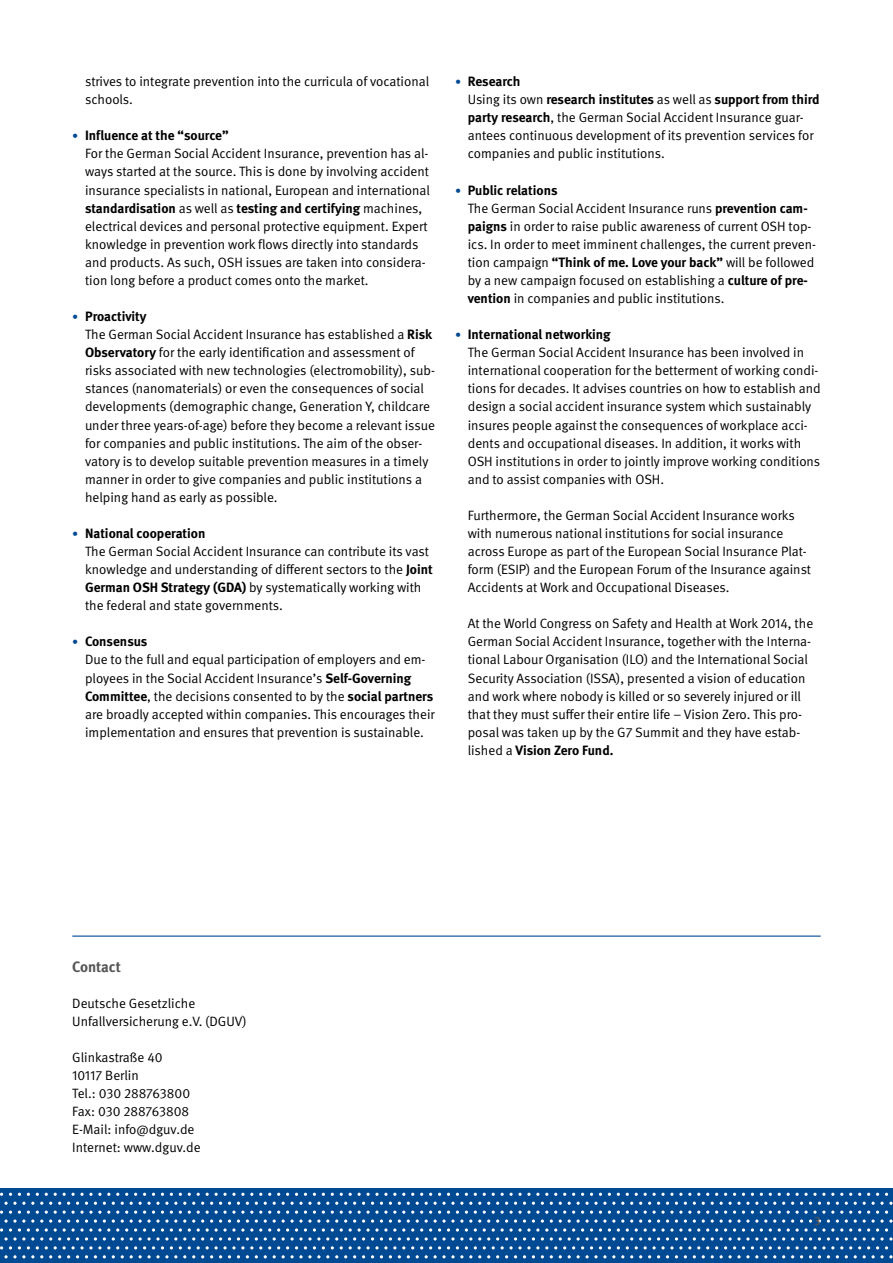
<style>
.page{position:relative;width:893px;height:1263px;background:#fff}
.page>*{position:absolute;margin:0;border:0;box-sizing:border-box;transform-origin:0 0}
.t1{font:700 15px "DGUV Meta";color:#565656}
.FT{font:13.5px/18px "DGUV Meta";color:#000}
.t2{font:700 13.5px "DGUV Meta";color:#000}
.t3{font:500 12px "DGUV Meta";color:#565656}
.s1{font-weight:400;font-size:12px;color:#004993}
.s2{font-weight:700}
</style>
<div class="page">
<div style="left:0;top:1188px;width:893px;height:75px;background:#004993"></div>
<svg style="left:139px;top:1237px;width:38px;height:3px"></svg>
<svg style="left:282px;top:1237px;width:38px;height:3px"></svg>
<svg style="left:425px;top:1237px;width:38px;height:3px"></svg>
<svg style="left:568px;top:1237px;width:38px;height:3px"></svg>
<svg style="left:711px;top:1237px;width:38px;height:3px"></svg>
<svg style="left:854px;top:1237px;width:39px;height:3px"></svg>
<svg style="left:139px;top:1255px;width:38px;height:3px"></svg>
<svg style="left:282px;top:1255px;width:38px;height:3px"></svg>
<svg style="left:425px;top:1255px;width:38px;height:3px"></svg>
<svg style="left:568px;top:1255px;width:38px;height:3px"></svg>
<svg style="left:711px;top:1255px;width:38px;height:3px"></svg>
<svg style="left:854px;top:1255px;width:39px;height:3px"></svg>
<svg style="left:241px;top:1193px;width:240px;height:38px"></svg>
<svg style="left:483px;top:1193px;width:226px;height:38px"></svg>
<svg style="left:711px;top:1193px;width:182px;height:38px"></svg>
<svg style="left:206px;top:1246px;width:38px;height:3px"></svg>
<svg style="left:358px;top:1246px;width:38px;height:3px"></svg>
<svg style="left:501px;top:1246px;width:38px;height:3px"></svg>
<svg style="left:644px;top:1246px;width:38px;height:3px"></svg>
<svg style="left:787px;top:1246px;width:38px;height:3px"></svg>
<svg style="left:4px;top:1237px;width:30px;height:3px"></svg>
<svg style="left:4px;top:1255px;width:30px;height:3px"></svg>
<svg style="left:0;top:1193px;width:240px;height:38px"></svg>
<svg style="left:63px;top:1246px;width:38px;height:3px"></svg>
<hr style="left:72px;top:935px;width:749px;height:2px;background:#004993">
<p class="FT" style="left:85px;top:73px;width:346px">strives to integrate prevention into the curricula of vocational schools.</p>
<p class="t2" style="left:72px;top:128px;width:158px"><span class="s1">•</span> Influence at the “source”</p>
<p class="FT" style="left:85px;top:145px;width:346px">For the German Social Accident Insurance, prevention has al&shy;ways started at the source. This is done by involving accident insurance specialists in national, European and international <span class="s2">standardisation</span> as well as <span class="s2">testing and certifying</span> machines, electrical devices and personal protective equipment. Expert knowledge in prevention work flows directly into standards and products. As such, OSH issues are taken into considera&shy;tion long before a product comes onto the market.</p>
<p class="t2" style="left:72px;top:308px;width:76px"><span class="s1">•</span> Proactivity</p>
<p class="FT" style="left:85px;top:326px;width:351px">The German Social Accident Insurance has established a <span class="s2">Risk Observatory</span> for the early identification and assessment of risks associated with new technologies (electromobility), sub&shy;stances (nanomaterials) or even the consequences of social developments (demographic change, Generation Y, childcare under three years-of-age) before they become a relevant issue for companies and public institutions. The aim of the obser&shy;vatory is to develop suitable prevention measures in a timely manner in order to give companies and public institutions a helping hand as early as possible.</p>
<p class="t2" style="left:72px;top:525px;width:135px"><span class="s1">•</span> National cooperation</p>
<p class="FT" style="left:85px;top:543px;width:349px">The German Social Accident Insurance can contribute its vast knowledge and understanding of different sectors to the <span class="s2">Joint German OSH Strategy (GDA)</span> by systematically working with the federal and state governments.</p>
<p class="t2" style="left:72px;top:634px;width:77px"><span class="s1">•</span> Consensus</p>
<p class="FT" style="left:85px;top:651px;width:351px">Due to the full and equal participation of employers and em&shy;ployees in the Social Accident Insurance’s <span class="s2">Self-Governing Committee</span>, the decisions consented to by the <span class="s2">social partners </span>are broadly accepted within companies. This encourages their implementation and ensures that prevention is sustainable.</p>
<p class="t2" style="left:455px;top:73px;width:67px"><span class="s1">•</span> Research</p>
<p class="FT" style="left:468px;top:91px;width:353px">Using its own <span class="s2">research institutes</span> as well as <span class="s2">support from third party research</span>, the German Social Accident Insurance guar&shy;antees continuous development of its prevention services for companies and public institutions.</p>
<p class="t2" style="left:455px;top:182px;width:104px"><span class="s1">•</span> Public relations</p>
<p class="FT" style="left:468px;top:199px;width:350px">The German Social Accident Insurance runs <span class="s2">prevention cam&shy;paigns</span> in order to raise public awareness of current OSH top&shy;ics. In order to meet imminent challenges, the current preven&shy;tion campaign <span class="s2">“Think of me. Love your back”</span> will be followed by a new campaign focused on establishing a <span class="s2">culture of pre&shy;vention</span> in companies and public institutions.</p>
<p class="t2" style="left:455px;top:326px;width:157px"><span class="s1">•</span> International networking</p>
<p class="FT" style="left:468px;top:344px;width:355px">The German Social Accident Insurance has been involved in international cooperation for the betterment of working condi&shy;tions for decades. It advises countries on how to establish and design a social accident insurance system which sustainably insures people against the consequences of workplace acci&shy;dents and occupational diseases. In addition, it works with OSH institutions in order to jointly improve working conditions and to assist companies with OSH.</p>
<p class="FT" style="left:468px;top:506px;width:345px">Furthermore, the German Social Accident Insurance works with numerous national institutions for social insurance across Europe as part of the European Social Insurance Plat&shy;form (ESIP) and the European Forum of the Insurance against Accidents at Work and Occupational Diseases.</p>
<p class="FT" style="left:468px;top:615px;width:347px">At the World Congress on Safety and Health at Work 2014, the German Social Accident Insurance, together with the Interna&shy;tional Labour Organisation (ILO) and the International Social Security Association (ISSA), presented a vision of education and work where nobody is killed or so severely injured or ill that they must suffer their entire life – Vision Zero. This pro&shy;posal was taken up by the G7 Summit and they have estab&shy;lished a <span class="s2">Vision Zero Fund.</span></p>
<p class="t1" style="left:72px;top:957px;width:50px">Contact</p>
<p class="FT" style="left:72px;top:994px;width:176px">Deutsche Gesetzliche<br>Unfallversicherung e.V. (DGUV)</p>
<p class="FT" style="left:72px;top:1049px;width:130px">Glinkastraße 40<br>10117 Berlin<br>Tel.: 030 288763800<br>Fax: 030 288763808<br>E-Mail: info@dguv.de<br>Internet: www.dguv.de</p>
<p class="t3" style="left:814px;top:1213px;width:8px">3</p>
</div>
